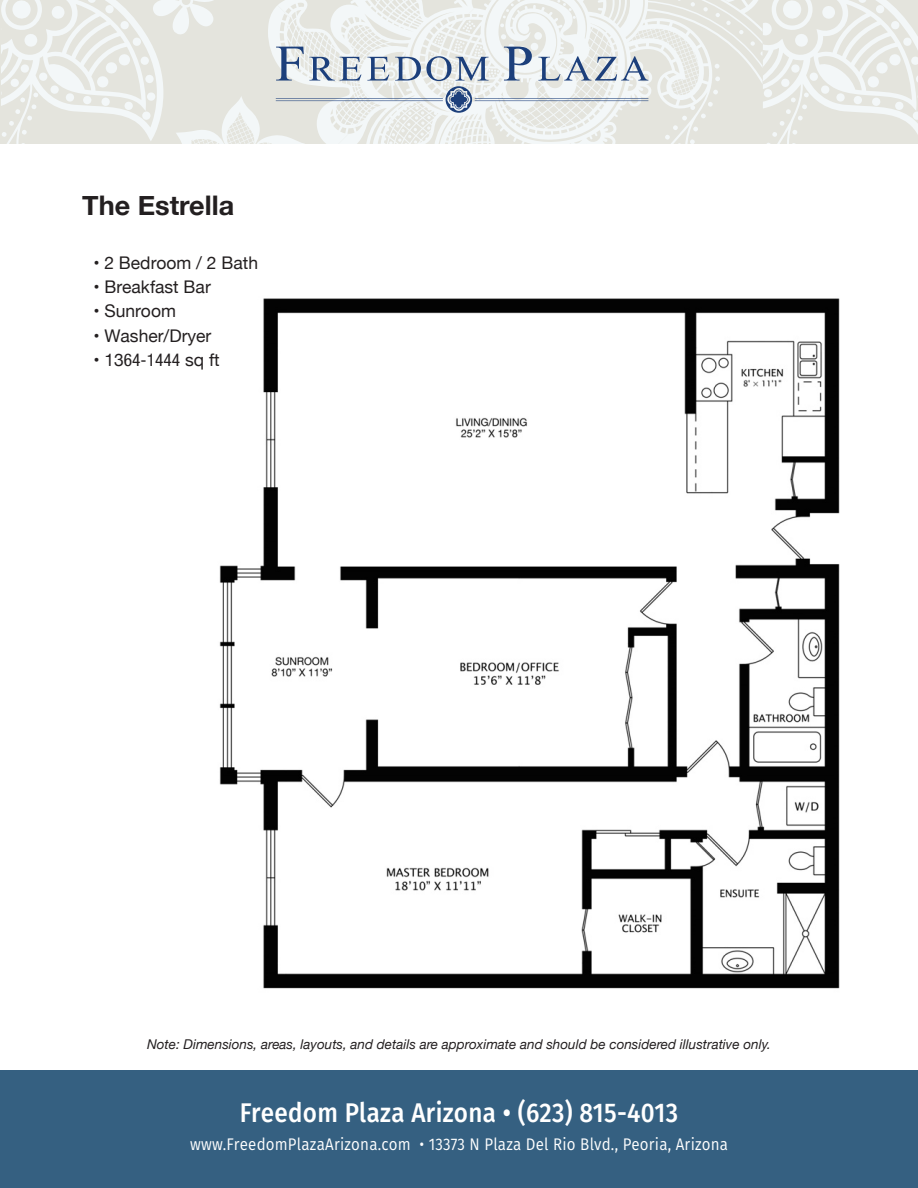
<style>
.page{position:relative;width:918px;height:1188px;background:#fff}
.page>*{position:absolute;margin:0;border:0;box-sizing:border-box;transform-origin:0 0}
.t1{font:500 27px "Fira Sans";letter-spacing:.015em;color:#fff;scale:.9 1}
.t2{font:700 27px "Helvetica Neue";color:#231f20}
.t3{font:17.4px "Helvetica Neue";color:#231f20}
.t4{font:16.8px "Fira Sans";letter-spacing:.015em;color:#fff;scale:.9 1}
.t5{font:italic 13.5px "Helvetica Neue";color:#231f20}
.s1{font-stretch:condensed}
</style>
<div class="page">
<svg style="left:763px;top:0;width:155px;height:143px"></svg>
<svg style="left:648px;top:0;width:110px;height:143px;fill:#e4e4dd"></svg>
<svg style="left:1px;top:0;width:275px;height:143px;fill:#e4e4dd"></svg>
<div style="left:0;top:1071px;width:918px;height:117px;background:#356081"></div>
<svg style="left:276px;top:0;width:372px;height:143px"></svg>
<img style="left:219px;top:298px;width:621px;height:691px">
<p class="t2" style="left:82px;top:189px;width:153px">The Estrella</p>
<p class="t3" style="left:93px;top:252px;width:166px">• 2 Bedroom / 2 Bath</p>
<p class="t3" style="left:93px;top:277px;width:119px">• Breakfast Bar</p>
<p class="t3" style="left:93px;top:301px;width:84px">• Sunroom</p>
<p class="t3" style="left:93px;top:325px;width:120px">• Washer/Dryer</p>
<p class="t3" style="left:93px;top:350px;width:128px">• 13<span class="s1">64-1444</span> sq ft</p>
<p class="t5" style="left:147px;top:1037px;width:625px">Note: Dimensions, areas, layouts, and details are approximate and should be considered illustrative only.</p>
<p class="t1" style="left:240px;top:1097px;width:489px">Freedom Plaza Arizona • (623) 815-4013</p>
<p class="t4" style="left:190px;top:1134px;width:599px">www.FreedomPlazaArizona.com • 13373 N Plaza Del Rio Blvd., Peoria, Arizona</p>
</div>
